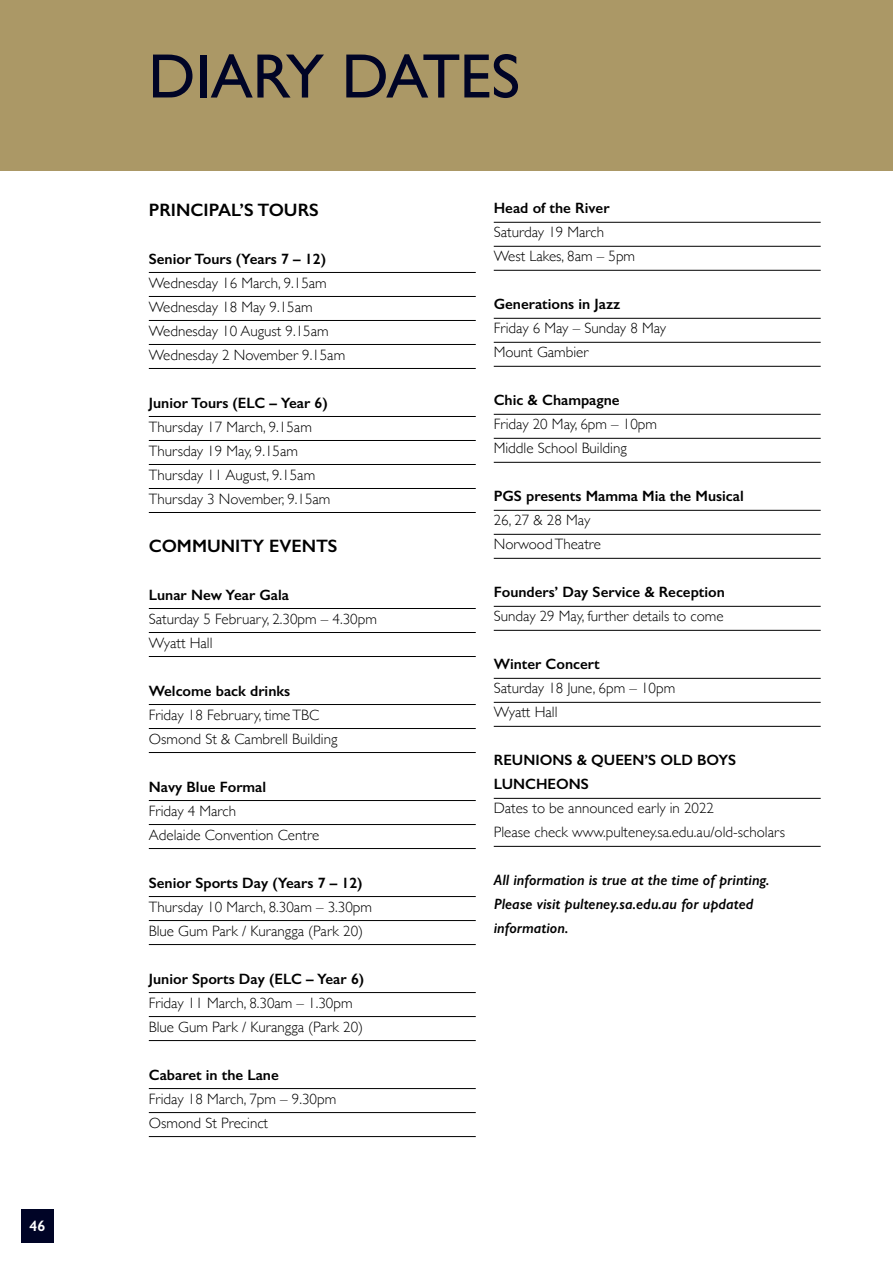
<style>
.page{position:relative;width:893px;height:1263px;background:#fff}
.page>*{position:absolute;margin:0;border:0;box-sizing:border-box;transform-origin:0 0}
.t1{font:63px "Gill Sans";letter-spacing:-.01em;color:#000426}
.t2{font:600 18px "Gill Sans";color:#000}
.t3{font:300 15px/24px "Gill Sans";color:#000}
.t4{font:600 15px/24px "Gill Sans";color:#000}
.t5{font:italic 600 15px/24px "Gill Sans";color:#000}
.t6{font:600 15px "Gill Sans";color:#fff}
</style>
<div class="page">
<div style="left:0;top:0;width:893px;height:170px;background:#ab9866"></div>
<hr style="left:149px;top:272px;width:327px;height:1px;background:#000">
<hr style="left:149px;top:296px;width:327px;height:1px;background:#000">
<hr style="left:149px;top:320px;width:327px;height:1px;background:#000">
<hr style="left:149px;top:344px;width:327px;height:1px;background:#000">
<hr style="left:149px;top:368px;width:327px;height:1px;background:#000">
<hr style="left:149px;top:416px;width:327px;height:1px;background:#000">
<hr style="left:149px;top:440px;width:327px;height:1px;background:#000">
<hr style="left:149px;top:464px;width:327px;height:1px;background:#000">
<hr style="left:149px;top:488px;width:327px;height:1px;background:#000">
<hr style="left:149px;top:512px;width:327px;height:1px;background:#000">
<hr style="left:149px;top:608px;width:327px;height:1px;background:#000">
<hr style="left:149px;top:632px;width:327px;height:1px;background:#000">
<hr style="left:149px;top:656px;width:327px;height:1px;background:#000">
<hr style="left:149px;top:704px;width:327px;height:1px;background:#000">
<hr style="left:149px;top:728px;width:327px;height:1px;background:#000">
<hr style="left:149px;top:752px;width:327px;height:1px;background:#000">
<hr style="left:149px;top:800px;width:327px;height:1px;background:#000">
<hr style="left:149px;top:824px;width:327px;height:1px;background:#000">
<hr style="left:149px;top:848px;width:327px;height:1px;background:#000">
<hr style="left:149px;top:896px;width:327px;height:1px;background:#000">
<hr style="left:149px;top:920px;width:327px;height:1px;background:#000">
<hr style="left:149px;top:944px;width:327px;height:1px;background:#000">
<hr style="left:149px;top:992px;width:327px;height:1px;background:#000">
<hr style="left:149px;top:1016px;width:327px;height:1px;background:#000">
<hr style="left:149px;top:1040px;width:327px;height:1px;background:#000">
<hr style="left:149px;top:1088px;width:327px;height:1px;background:#000">
<hr style="left:149px;top:1112px;width:327px;height:1px;background:#000">
<hr style="left:149px;top:1136px;width:327px;height:1px;background:#000">
<hr style="left:494px;top:222px;width:327px;height:1px;background:#000">
<hr style="left:494px;top:246px;width:327px;height:1px;background:#000">
<hr style="left:494px;top:270px;width:327px;height:1px;background:#000">
<hr style="left:494px;top:318px;width:327px;height:1px;background:#000">
<hr style="left:494px;top:342px;width:327px;height:1px;background:#000">
<hr style="left:494px;top:366px;width:327px;height:1px;background:#000">
<hr style="left:494px;top:414px;width:327px;height:1px;background:#000">
<hr style="left:494px;top:438px;width:327px;height:1px;background:#000">
<hr style="left:494px;top:462px;width:327px;height:1px;background:#000">
<hr style="left:494px;top:510px;width:327px;height:1px;background:#000">
<hr style="left:494px;top:534px;width:327px;height:1px;background:#000">
<hr style="left:494px;top:558px;width:327px;height:1px;background:#000">
<hr style="left:494px;top:606px;width:327px;height:1px;background:#000">
<hr style="left:494px;top:630px;width:327px;height:1px;background:#000">
<hr style="left:494px;top:678px;width:327px;height:1px;background:#000">
<hr style="left:494px;top:702px;width:327px;height:1px;background:#000">
<hr style="left:494px;top:726px;width:327px;height:1px;background:#000">
<hr style="left:494px;top:798px;width:327px;height:1px;background:#000">
<hr style="left:494px;top:846px;width:327px;height:1px;background:#000">
<div style="left:21px;top:1209px;width:33px;height:34px;background:#000426"></div>
<p class="t6" style="left:30px;top:1217px;width:18px">46</p>
<h1 class="t1" style="left:148px;top:39px;width:373px">DIARY DATES</h1>
<p class="t2" style="left:149px;top:199px;width:171px">PRINCIPAL’S TOURS</p>
<p class="t4" style="left:149px;top:246px;width:179px">Senior Tours (Years 7 – 12)</p>
<p class="t3" style="left:149px;top:270px;width:198px">Wednesday 16 March, 9.15am<br>Wednesday 18 May 9.15am<br>Wednesday 10 August 9.15am<br>Wednesday 2 November 9.15am</p>
<p class="t4" style="left:149px;top:390px;width:180px">Junior Tours (ELC – Year 6)</p>
<p class="t3" style="left:149px;top:414px;width:183px">Thursday 17 March, 9.15am<br>Thursday 19 May, 9.15am<br>Thursday 11 August, 9.15am<br>Thursday 3 November, 9.15am</p>
<p class="t2" style="left:149px;top:535px;width:190px">COMMUNITY EVENTS</p>
<p class="t4" style="left:149px;top:582px;width:142px">Lunar New Year Gala</p>
<p class="t3" style="left:149px;top:606px;width:230px">Saturday 5 February, 2.30pm – 4.30pm<br>Wyatt Hall</p>
<p class="t4" style="left:149px;top:678px;width:143px">Welcome back drinks</p>
<p class="t3" style="left:149px;top:702px;width:190px">Friday 18 February, time TBC<br>Osmond St &amp; Cambrell Building</p>
<p class="t4" style="left:149px;top:774px;width:119px">Navy Blue Formal</p>
<p class="t3" style="left:149px;top:798px;width:172px">Friday 4 March<br>Adelaide Convention Centre</p>
<p class="t4" style="left:149px;top:870px;width:215px">Senior Sports Day (Years 7 – 12)</p>
<p class="t3" style="left:149px;top:894px;width:225px">Thursday 10 March, 8.30am – 3.30pm<br>Blue Gum Park / Kurangga (Park 20)</p>
<p class="t4" style="left:149px;top:966px;width:217px">Junior Sports Day (ELC – Year 6)</p>
<p class="t3" style="left:149px;top:990px;width:216px">Friday 11 March, 8.30am – 1.30pm<br>Blue Gum Park / Kurangga (Park 20)</p>
<p class="t4" style="left:149px;top:1062px;width:131px">Cabaret in the Lane</p>
<p class="t3" style="left:149px;top:1086px;width:189px">Friday 18 March, 7pm – 9.30pm<br>Osmond St Precinct</p>
<p class="t4" style="left:494px;top:196px;width:117px">Head of the River</p>
<p class="t3" style="left:494px;top:220px;width:143px">Saturday 19 March<br>West Lakes, 8am – 5pm</p>
<p class="t4" style="left:494px;top:292px;width:128px">Generations in Jazz</p>
<p class="t3" style="left:494px;top:316px;width:174px">Friday 6 May – Sunday 8 May<br>Mount Gambier</p>
<p class="t4" style="left:494px;top:388px;width:127px">Chic &amp; Champagne</p>
<p class="t3" style="left:494px;top:412px;width:165px">Friday 20 May, 6pm – 10pm<br>Middle School Building</p>
<p class="t4" style="left:494px;top:484px;width:252px">PGS presents Mamma Mia the Musical</p>
<p class="t3" style="left:494px;top:508px;width:109px">26, 27 &amp; 28 May<br>Norwood Theatre</p>
<p class="t4" style="left:494px;top:580px;width:233px">Founders’ Day Service &amp; Reception</p>
<p class="t3" style="left:494px;top:604px;width:231px">Sunday 29 May, further details to come</p>
<p class="t4" style="left:494px;top:652px;width:107px">Winter Concert</p>
<p class="t3" style="left:494px;top:676px;width:183px">Saturday 18 June, 6pm – 10pm<br>Wyatt Hall</p>
<p class="t4" style="left:494px;top:748px;width:244px">REUNIONS &amp; QUEEN’S OLD BOYS<br>LUNCHEONS</p>
<p class="t3" style="left:494px;top:796px;width:293px">Dates to be announced early in 2022<br>Please check www.pulteney.sa.edu.au/old-scholars</p>
<p class="t5" style="left:494px;top:868px;width:277px">All information is true at the time of printing.<br>Please visit pulteney.sa.edu.au for updated information.</p>
</div>
